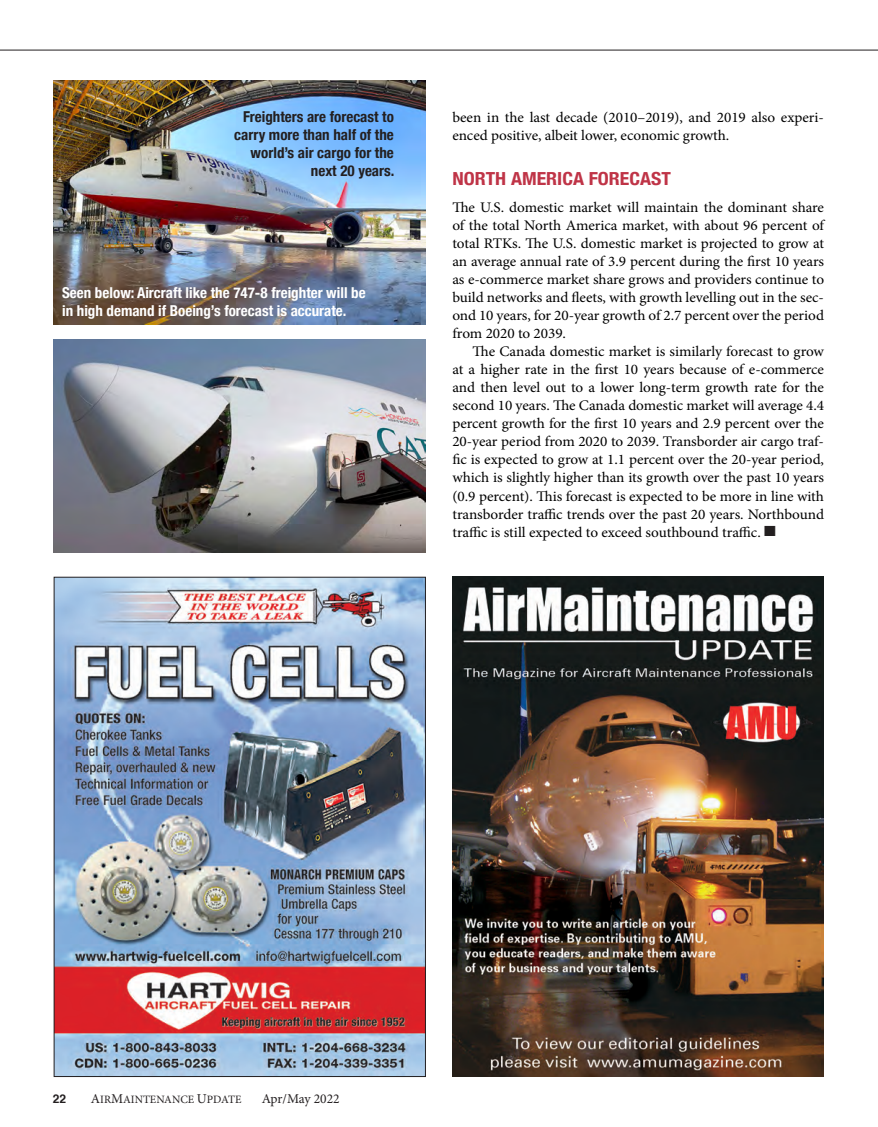
<style>
.page{position:relative;width:878px;height:1127px;background:#fff}
.page>*{position:absolute;margin:0;border:0;box-sizing:border-box;transform-origin:0 0}
.Industry_Forum_heads{font:700 condensed 18px "Helvetica Neue";color:#bf3447;scale:1.1 1}
.cutline{font:700 condensed 15px/18px "Helvetica Neue";color:#fff}
.cutline-2{font:700 condensed 15px/18px "Helvetica Neue";color:#231f20;text-align:right}
.body_copy_-_indent{font:14.7px/18px "Minion Pro";letter-spacing:-.005em;color:#000;scale:1.04 1}
.body_copy_-_no_inden{font:14.7px/18px "Minion Pro";letter-spacing:-.005em;color:#000;text-align:justify;scale:1.04 1}
.t1{font:13.5px "Minion Pro";letter-spacing:-.01em;color:#231f20}
.t2{font:700 12px "Helvetica";color:#231f20}
.t3{font:11.25px "Minion Pro";color:#231f20}
.s1{color:#231f20}
.s2{font-size:13.5px}
</style>
<div class="page">
<img style="left:452px;top:576px;width:371px;height:500px">
<img style="left:56px;top:578px;width:368px;height:496px">
<hr style="left:0;top:50px;width:878px;height:1px;background:#231f20">
<img style="left:53px;top:339px;width:372px;height:213px">
<img style="left:53px;top:80px;width:373px;height:244px">
<p class="cutline-2" style="left:234px;top:106px;width:162px">Freighters are forecast to carry more than half of the world’s air cargo for the next 20 years.</p>
<p class="cutline" style="left:62px;top:282px;width:305px">Seen below: Aircraft like the 747-8 freighter will be in high demand if Boeing’s forecast is accurate.</p>
<p class="body_copy_-_indent" style="left:452px;top:108px;width:359px">been in the last decade (2010–2019), and 2019 also experi&shy;enced positive, albeit lower, economic growth.</p>
<p class="Industry_Forum_heads" style="left:452px;top:164px;width:200px">NORTH AMERICA FORECAST</p>
<p class="body_copy_-_no_inden" style="left:452px;top:198px;width:359px">The U.S. domestic market will maintain the dominant share of the total North America market, with about 96 percent of total RTKs. The U.S. domestic market is projected to grow at an average annual rate of 3.9 percent during the first 10 years as e-commerce market share grows and providers continue to build networks and fleets, with growth levelling out in the sec&shy;ond 10 years, for 20-year growth of 2.7 percent over the period from 2020 to 2039.</p>
<p class="body_copy_-_indent" style="left:452px;top:342px;width:359px;text-align:justify;text-indent:20px">The Canada domestic market is similarly forecast to grow at a higher rate in the first 10 years because of e-commerce and then level out to a lower long-term growth rate for the second 10 years. The Canada domestic market will average 4.4 percent growth for the first 10 years and 2.9 percent over the 20-year period from 2020 to 2039. Transborder air cargo traf&shy;fic is expected to grow at 1.1 percent over the 20-year period, which is slightly higher than its growth over the past 10 years (0.9 percent). This forecast is expected to be more in line with transborder traffic trends over the past 20 years. Northbound traffic is still expected to exceed southbound traffic. <span class="s1">■</span></p>
<p class="t2" style="left:53px;top:1089px;width:15px">22</p>
<p class="t3" style="left:91px;top:1091px;width:152px"><span class="s2">A</span>IR<span class="s2">M</span>AINTENANCE <span class="s2">U</span>PDATE</p>
<p class="t1" style="left:262px;top:1089px;width:79px">Apr/May 2022</p>
</div>
